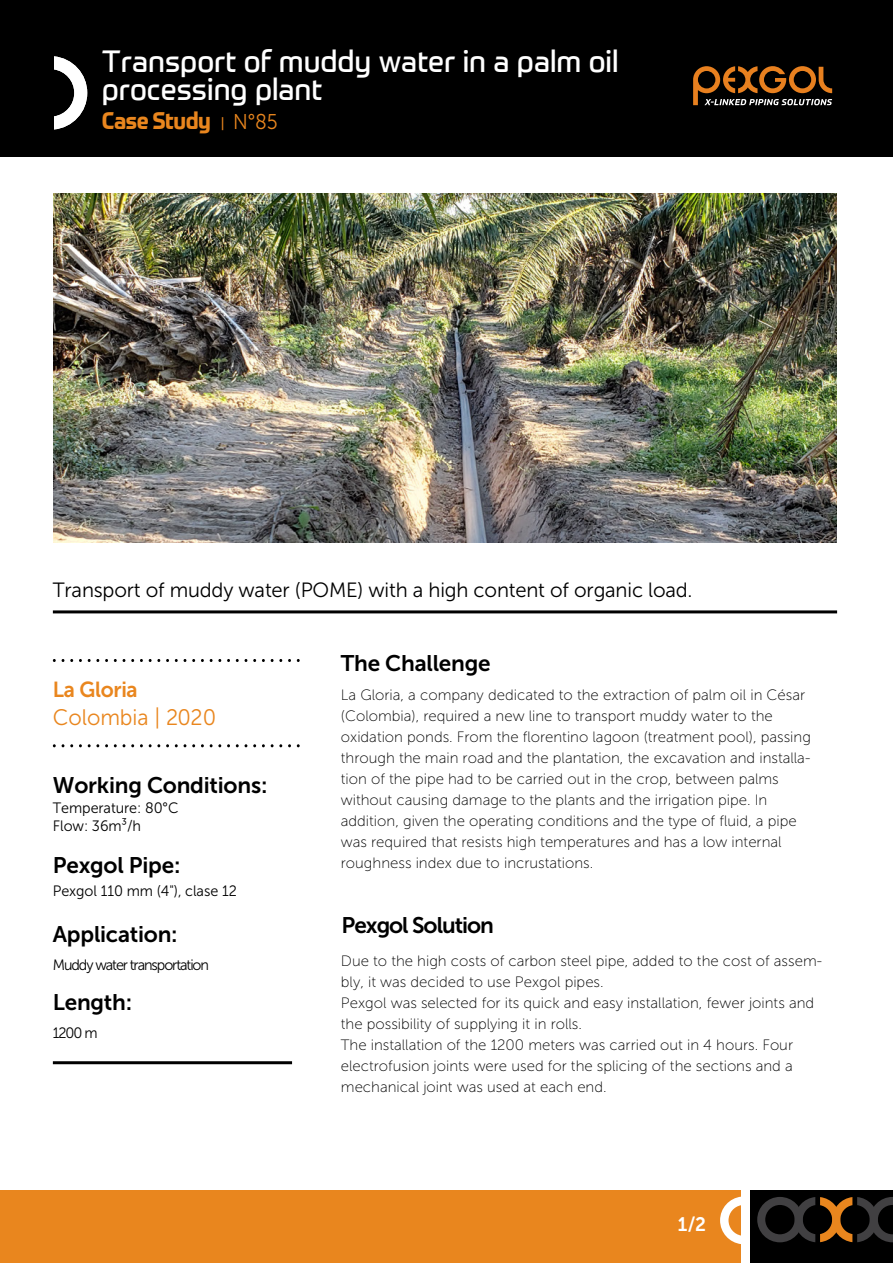
<style>
.page{position:relative;width:893px;height:1263px;background:#fff}
.page>*{position:absolute;margin:0;border:0;box-sizing:border-box;transform-origin:0 0}
.t1{font:30px/28.5px "Prometo";color:#fff}
.t2{font:700 23.4px "Prometo";letter-spacing:-.02em;color:#e9861e;scale:.92 1}
.t3{font:22.5px "Museo Sans 700";letter-spacing:-.01em;color:#000}
.t4{font:22.5px "Museo Sans 700";letter-spacing:-.045em;color:#000}
.t5{font:22.35px "Museo Sans 300";letter-spacing:-.005em;color:#e9861e;scale:.96 1}
.t6{font:21.75px "Museo Sans 700";letter-spacing:-.015em;color:#e9861e;scale:.96 1}
.t7{font:20.55px "Museo Sans 300";letter-spacing:-.01em;color:#000}
.t8{font:19.5px "Museo Sans 700";color:#fff;scale:.96 1}
.t9{font:15px/21px "Museo Sans 100";color:#000}
.t10{font:15px/17.2px "Museo Sans 300";letter-spacing:-.005em;color:#000;scale:.96 1}
.t11{font:15px "Museo Sans 300";letter-spacing:-.075em;color:#000;scale:.96 1}
.s1{font-family:"Museo Sans 300";font-weight:400;font-size:13.8px}
.s2{font-family:"Museo Sans 300";font-weight:400;font-size:21.3px}
</style>
<div class="page">
<div style="left:0;top:1190px;width:740px;height:73px;background:#e9861e"></div>
<svg style="left:720px;top:1196px;width:21px;height:48px"></svg>
<div style="left:750px;top:1190px;width:143px;height:73px;background:#000"></div>
<svg style="left:757px;top:1197px;width:136px;height:45px"></svg>
<div style="left:0;top:0;width:893px;height:156px;background:#000"></div>
<svg style="left:54px;top:56px;width:33px;height:73px"></svg>
<svg style="left:693px;top:66px;width:139px;height:39px"></svg>
<hr style="left:53px;top:610px;width:784px;height:3px;background:#000">
<hr style="left:53px;top:1061px;width:239px;height:3px;background:#000">
<svg style="left:88px;top:659px;width:11px;height:3px"></svg>
<svg style="left:149px;top:659px;width:11px;height:3px"></svg>
<svg style="left:210px;top:659px;width:11px;height:3px"></svg>
<svg style="left:271px;top:659px;width:11px;height:3px"></svg>
<svg style="left:88px;top:744px;width:11px;height:3px"></svg>
<svg style="left:149px;top:744px;width:11px;height:3px"></svg>
<svg style="left:210px;top:744px;width:11px;height:3px"></svg>
<svg style="left:271px;top:744px;width:11px;height:3px"></svg>
<img style="left:54px;top:194px;width:782px;height:349px">
<h1 class="t1" style="left:102px;top:47px;width:518px">Transport of muddy water in a palm oil processing plant</h1>
<h2 class="t2" style="left:102px;top:106px;width:193px">Case Study <span class="s1">|</span> <span class="s2">N°85</span></h2>
<h3 class="t7" style="left:53px;top:579px;width:641px">Transport of muddy water (POME) with a high content of organic load.</h3>
<h3 class="t6" style="left:53px;top:677px;width:90px">La Gloria</h3>
<h3 class="t5" style="left:53px;top:705px;width:172px">Colombia | 2020</h3>
<h3 class="t3" style="left:53px;top:773px;width:216px">Working Conditions:</h3>
<p class="t10" style="left:53px;top:799px;width:132px">Temperature: 80°C<br>Flow: 36m³/h</p>
<h3 class="t3" style="left:53px;top:852px;width:129px">Pexgol Pipe:</h3>
<p class="t10" style="left:53px;top:882px;width:193px">Pexgol 110 mm (4"), clase 12</p>
<h3 class="t3" style="left:53px;top:922px;width:126px">Application:</h3>
<p class="t11" style="left:53px;top:957px;width:164px">Muddy water transportation</p>
<h3 class="t3" style="left:53px;top:990px;width:81px">Length:</h3>
<p class="t10" style="left:53px;top:1024px;width:48px">1200 m</p>
<h3 class="t3" style="left:341px;top:650px;width:151px">The Challenge</h3>
<p class="t9" style="left:341px;top:684px;width:472px">La Gloria, a company dedicated to the extraction of palm oil in César (Colombia), required a new line to transport muddy water to the oxidation ponds. From the florentino lagoon (treatment pool), passing through the main road and the plantation, the excavation and installa&shy;tion of the pipe had to be carried out in the crop, between palms without causing damage to the plants and the irrigation pipe. In addition, given the operating conditions and the type of fluid, a pipe was required that resists high temperatures and has a low internal roughness index due to incrustations.</p>
<h3 class="t4" style="left:342px;top:913px;width:154px">Pexgol Solution</h3>
<p class="t9" style="left:341px;top:950px;width:483px">Due to the high costs of carbon steel pipe, added to the cost of assem&shy;bly, it was decided to use Pexgol pipes.<br>Pexgol was selected for its quick and easy installation, fewer joints and the possibility of supplying it in rolls.<br>The installation of the 1200 meters was carried out in 4 hours. Four electrofusion joints were used for the splicing of the sections and a mechanical joint was used at each end.</p>
<h3 class="t8" style="left:678px;top:1213px;width:31px">1/2</h3>
</div>
